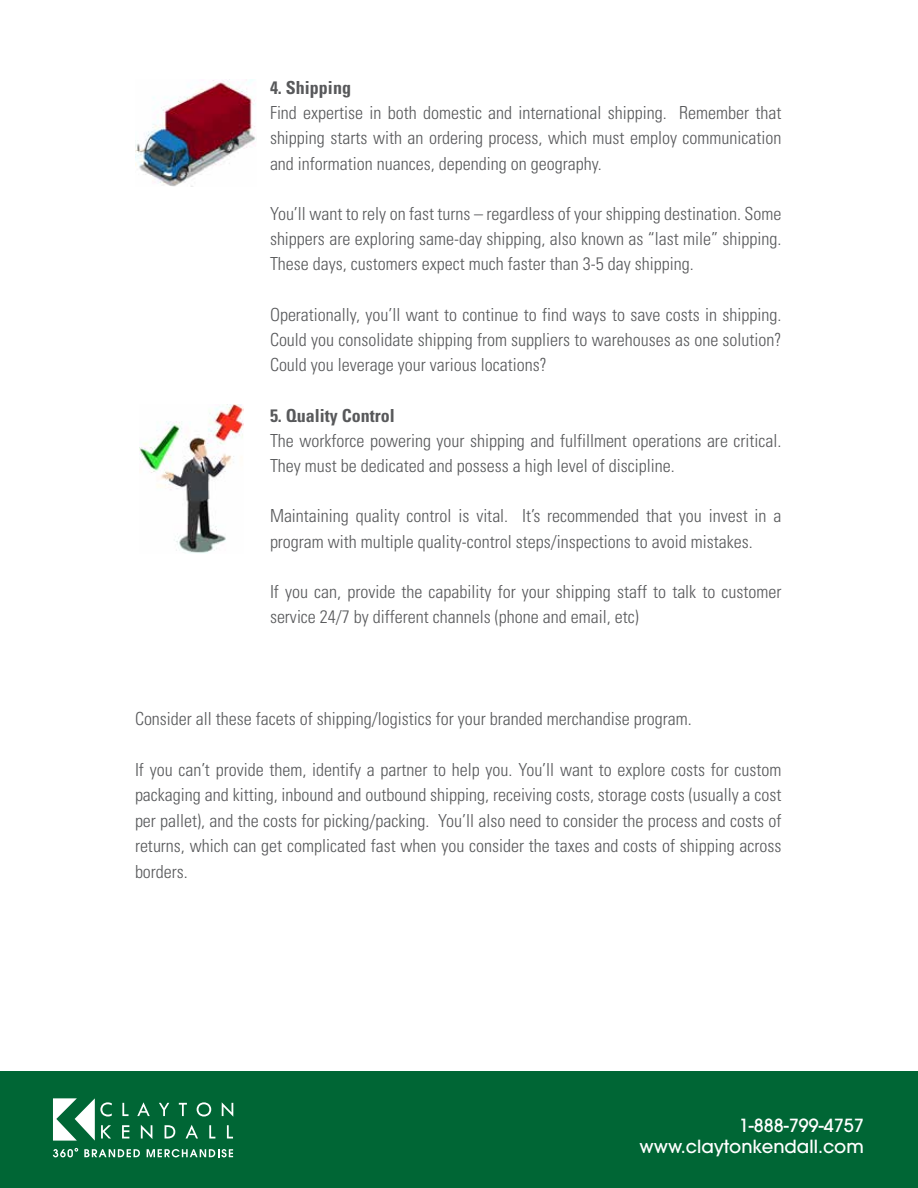
<style>
.page{position:relative;width:918px;height:1188px;background:#fff}
.page>*{position:absolute;margin:0;border:0;box-sizing:border-box;transform-origin:0 0}
.t1{font:300 condensed 18px/25.2px "Univers";color:#58595b;text-align:justify}
.t2{font:500 18px/21.6px "Avant Garde";color:#fff;text-align:right}
.t3{font:700 condensed 18px "Univers";color:#58595b}
</style>
<div class="page">
<div style="left:0;top:1071px;width:918px;height:117px;background:#006635"></div>
<svg style="left:53px;top:1098px;width:180px;height:43px"></svg>
<svg style="left:53px;top:1148px;width:25px;height:9px"></svg>
<svg style="left:84px;top:1149px;width:56px;height:8px"></svg>
<svg style="left:147px;top:1149px;width:86px;height:8px"></svg>
<img style="left:135px;top:80px;width:121px;height:106px">
<img style="left:139px;top:405px;width:104px;height:148px">
<p class="t3" style="left:270px;top:77px;width:82px">4. Shipping</p>
<p class="t1" style="left:270px;top:100px;width:513px">Find expertise in both domestic and international shipping. Remember that shipping starts with an ordering process, which must employ communication and information nuances, depending on geography.</p>
<p class="t1" style="left:270px;top:201px;width:513px">You’ll want to rely on fast turns – regardless of your shipping destination. Some shippers are exploring same-day shipping, also known as “last mile” shipping.<br>These days, customers expect much faster than 3-5 day shipping.</p>
<p class="t1" style="left:270px;top:302px;width:513px">Operationally, you’ll want to continue to find ways to save costs in shipping.<br>Could you consolidate shipping from suppliers to warehouses as one solution?<br>Could you leverage your various locations?</p>
<p class="t3" style="left:270px;top:404px;width:126px">5. Quality Control</p>
<p class="t1" style="left:270px;top:428px;width:513px">The workforce powering your shipping and fulfillment operations are critical.<br>They must be dedicated and possess a high level of discipline.</p>
<p class="t1" style="left:270px;top:503px;width:513px">Maintaining quality control is vital. It’s recommended that you invest in a program with multiple quality-control steps/inspections to avoid mistakes.</p>
<p class="t1" style="left:270px;top:579px;width:513px">If you can, provide the capability for your shipping staff to talk to customer service 24/7 by different channels (phone and email, etc)</p>
<p class="t1" style="left:135px;top:706px;width:558px">Consider all these facets of shipping/logistics for your branded merchandise program.</p>
<p class="t1" style="left:135px;top:757px;width:648px">If you can’t provide them, identify a partner to help you. You’ll want to explore costs for custom packaging and kitting, inbound and outbound shipping, receiving costs, storage costs (usually a cost per pallet), and the costs for picking/packing. You’ll also need to consider the process and costs of returns, which can get complicated fast when you consider the taxes and costs of shipping across borders.</p>
<p class="t2" style="left:640px;top:1114px;width:226px">1-888-799-4757 www.claytonkendall.com</p>
</div>
